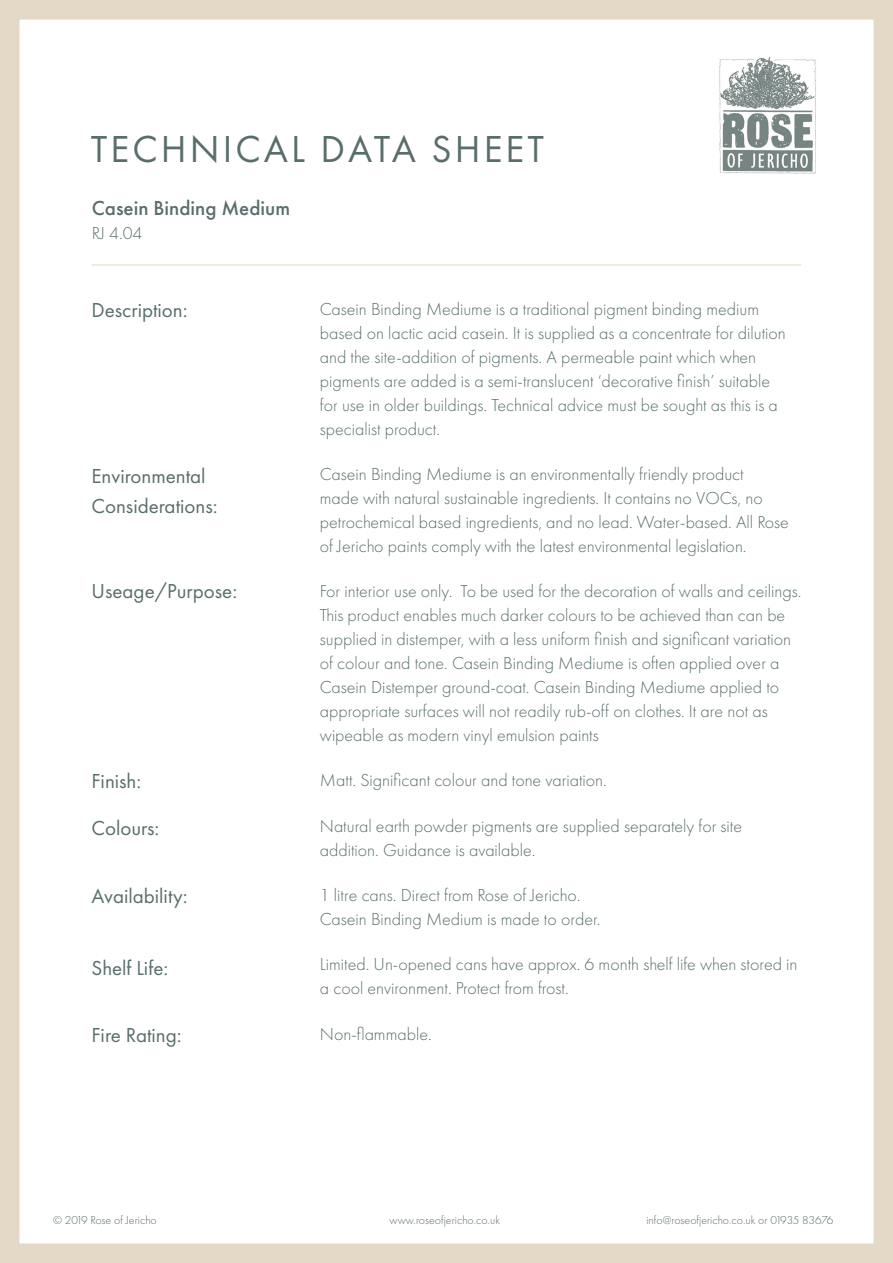
<style>
.page{position:relative;width:893px;height:1263px;background:#fff}
.page>*{position:absolute;margin:0;border:0;box-sizing:border-box;transform-origin:0 0}
.t1{font:39px "Futura PT";letter-spacing:.08em;color:#596e6c}
.t2{font:21px/30px "Futura PT";color:#596e6c}
.t3{font:500 21px "Futura PT";color:#596e6c}
.t4{font:300 18px/24px "Futura PT";color:#596e6c}
.t5{font:300 12px "Futura PT";color:#596e6c}
</style>
<div class="page">
<div style="left:0;top:0;width:893px;height:1263px;border:20px solid #e4d9c7"></div>
<hr style="left:92px;top:265px;width:709px;height:1px;background:#e4d9c7">
<img style="left:719px;top:57px;width:97px;height:117px">
<p class="t1" style="left:91px;top:126px;width:455px">TECHNICAL DATA SHEET</p>
<p class="t3" style="left:92px;top:195px;width:200px">Casein Binding Medium</p>
<p class="t4" style="left:92px;top:221px;width:52px">RJ 4.04</p>
<p class="t2" style="left:92px;top:295px;width:98px">Description:</p>
<p class="t2" style="left:92px;top:461px;width:128px">Environmental<br>Considerations:</p>
<p class="t2" style="left:92px;top:576px;width:147px">Useage/Purpose:</p>
<p class="t2" style="left:92px;top:766px;width:51px">Finish:</p>
<p class="t2" style="left:92px;top:813px;width:69px">Colours:</p>
<p class="t2" style="left:92px;top:880px;width:98px">Availability:</p>
<p class="t2" style="left:92px;top:952px;width:78px">Shelf Life:</p>
<p class="t2" style="left:92px;top:1020px;width:92px">Fire Rating:</p>
<p class="t4" style="left:320px;top:297px;width:467px">Casein Binding Mediume is a traditional pigment binding medium based on lactic acid casein. It is supplied as a concentrate for dilution and the site-addition of pigments. A permeable paint which when pigments are added is a semi-translucent ‘decorative finish’ suitable for use in older buildings. Technical advice must be sought as this is a specialist product.</p>
<p class="t4" style="left:320px;top:462px;width:470px">Casein Binding Mediume is an environmentally friendly product<br>made with natural sustainable ingredients. It contains no VOCs, no petrochemical based ingredients, and no lead. Water-based. All Rose of Jericho paints comply with the latest environmental legislation.</p>
<p class="t4" style="left:320px;top:579px;width:483px">For interior use only. To be used for the decoration of walls and ceilings.<br>This product enables much darker colours to be achieved than can be supplied in distemper, with a less uniform finish and significant variation of colour and tone. Casein Binding Mediume is often applied over a Casein Distemper ground-coat. Casein Binding Mediume applied to appropriate surfaces will not readily rub-off on clothes. It are not as wipeable as modern vinyl emulsion paints</p>
<p class="t4" style="left:320px;top:768px;width:288px">Matt. Significant colour and tone variation.</p>
<p class="t4" style="left:320px;top:814px;width:424px">Natural earth powder pigments are supplied separately for site addition. Guidance is available.</p>
<p class="t4" style="left:320px;top:883px;width:282px">1 litre cans. Direct from Rose of Jericho.<br>Casein Binding Medium is made to order.</p>
<p class="t4" style="left:320px;top:952px;width:479px">Limited. Un-opened cans have approx. 6 month shelf life when stored in a cool environment. Protect from frost.</p>
<p class="t4" style="left:320px;top:1022px;width:113px">Non-flammable.</p>
<p class="t5" style="left:53px;top:1213px;width:105px">© 2019 Rose of Jericho</p>
<p class="t5" style="left:390px;top:1213px;width:112px">www.roseofjericho.co.uk</p>
<p class="t5" style="left:646px;top:1213px;width:189px">info@roseofjericho.co.uk or 01935 83676</p>
</div>
